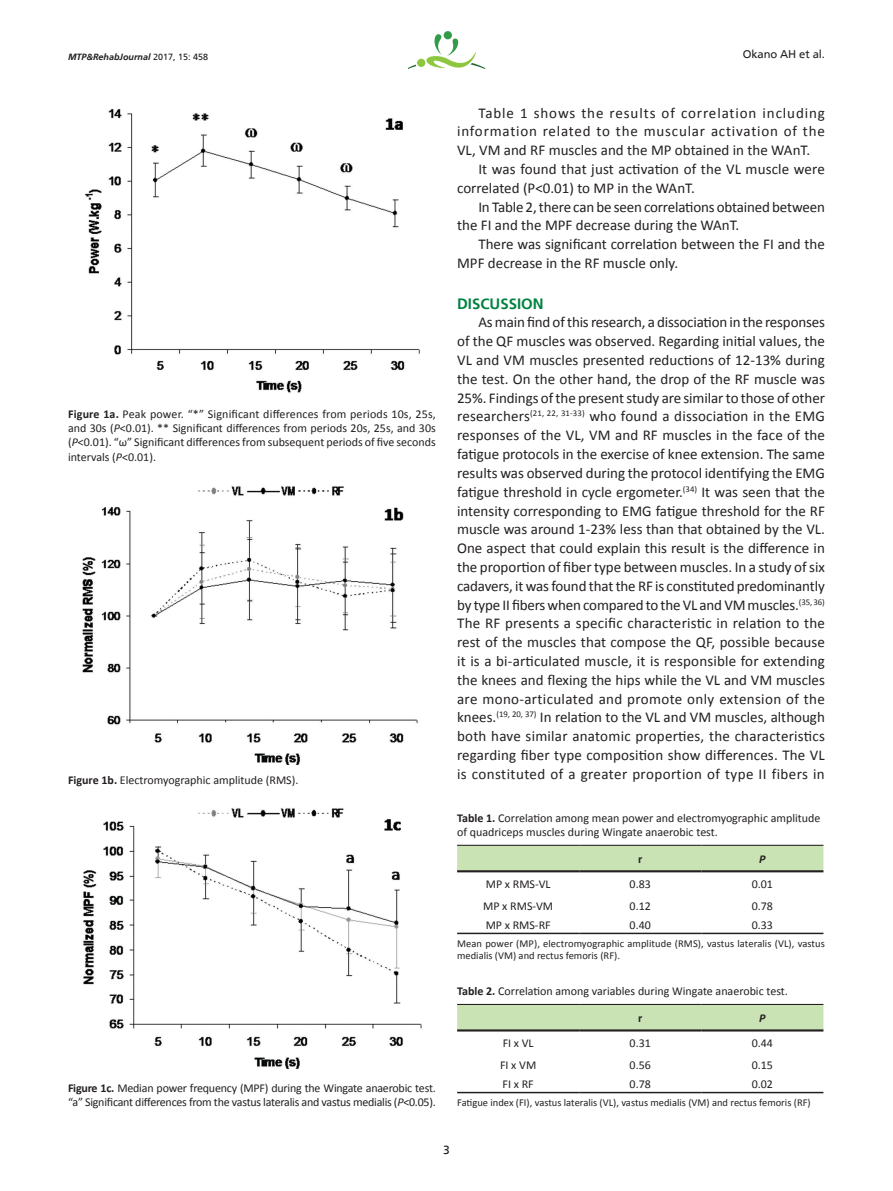
<style>
.page{position:relative;width:893px;height:1191px;background:#fff}
.page>*{position:absolute;margin:0;border:0;box-sizing:border-box;transform-origin:0 0}
.Paragraph{font:15px/18.8px "Calibri";color:#231f20}
.Heading1{font:700 15px "Frutiger";color:#008342}
.FigureCaption{font:12px/14.4px "Calibri";letter-spacing:-.02em;color:#231f20;text-align:justify}
.TableTitle{font:12px/14.4px "Calibri";color:#231f20}
.TableBody{font:12px "Calibri";color:#231f20}
.FigureCaption-2{font:12px "Calibri";color:#231f20}
.TableHead{font:700 12px "Calibri";color:#231f20}
.TableHead-2{font:italic 700 12px "Calibri";color:#231f20}
.pagenumber{font:12px "Frutiger";color:#231f20}
.RunningAuthorsAlt{font:11.25px "Frutiger";letter-spacing:-.01em;color:#231f20}
.TableFootnote{font:10.5px/12.6px "Calibri";color:#231f20}
.pubNameFooter{font:italic 700 9px "Frutiger";color:#231f20}
.s1{font-weight:400;font-style:normal}
.s2{font-weight:700}
.s3{font-style:italic}
</style>
<div class="page">
<div style="left:444px;top:31px;width:8px;height:8px;background:#329b47;border-radius:50%"></div>
<div style="left:417px;top:59px;width:8px;height:8px;background:#8dc73f;border-radius:50%"></div>
<svg style="left:422px;top:34px;width:63px;height:35px"></svg>
<svg style="left:408px;top:65px;width:8px;height:4px"></svg>
<div style="left:457px;top:1005px;width:366px;height:24px;background:#cae3b4"></div>
<hr style="left:457px;top:1004px;width:122px;height:1px;background:#231f20">
<hr style="left:579px;top:1004px;width:122px;height:1px;background:#231f20">
<hr style="left:701px;top:1004px;width:122px;height:1px;background:#231f20">
<hr style="left:457px;top:1029px;width:122px;height:2px;background:#231f20">
<hr style="left:579px;top:1029px;width:122px;height:2px;background:#231f20">
<hr style="left:701px;top:1029px;width:122px;height:2px;background:#231f20">
<hr style="left:457px;top:1091px;width:122px;height:2px;background:#231f20">
<hr style="left:579px;top:1091px;width:122px;height:2px;background:#231f20">
<hr style="left:701px;top:1091px;width:122px;height:2px;background:#231f20">
<div style="left:457px;top:846px;width:366px;height:24px;background:#cae3b4"></div>
<hr style="left:457px;top:844px;width:122px;height:2px;background:#231f20">
<hr style="left:579px;top:844px;width:122px;height:2px;background:#231f20">
<hr style="left:701px;top:844px;width:122px;height:2px;background:#231f20">
<hr style="left:457px;top:870px;width:122px;height:2px;background:#231f20">
<hr style="left:579px;top:870px;width:122px;height:2px;background:#231f20">
<hr style="left:701px;top:870px;width:122px;height:2px;background:#231f20">
<hr style="left:457px;top:932px;width:122px;height:2px;background:#231f20">
<hr style="left:579px;top:932px;width:122px;height:2px;background:#231f20">
<hr style="left:701px;top:932px;width:122px;height:2px;background:#231f20">
<img style="left:85px;top:109px;width:335px;height:284px">
<img style="left:82px;top:486px;width:336px;height:279px">
<img style="left:83px;top:808px;width:339px;height:261px">
<p class="pubNameFooter" style="left:68px;top:51px;width:142px">MTP&amp;RehabJournal <span class="s1">2017, 15: 458</span></p>
<p class="RunningAuthorsAlt" style="left:743px;top:47px;width:84px">Okano AH et al.</p>
<p class="FigureCaption" style="left:68px;top:406px;width:369px"><span class="s2">Figure 1a.</span> Peak power. “*” Significant differences from periods 10s, 25s, and 30s (<span class="s3">P</span>&lt;0.01). ** Significant differences from periods 20s, 25s, and 30s (<span class="s3">P</span>&lt;0.01). “ω” Significant differences from subsequent periods of five seconds intervals (<span class="s3">P</span>&lt;0.01).</p>
<p class="FigureCaption-2" style="left:68px;top:773px;width:232px"><span class="s2">Figure 1b.</span> Electromyographic amplitude (RMS).</p>
<p class="FigureCaption" style="left:68px;top:1080px;width:369px"><span class="s2">Figure 1c.</span> Median power frequency (MPF) during the Wingate anaerobic test. “a” Significant differences from the vastus lateralis and vastus medialis (<span class="s3">P</span>&lt;0.05).</p>
<p class="Paragraph" style="left:457px;top:103px;width:369px;text-align:justify;text-indent:21px">Table 1 shows the results of correlation including information related to the muscular activation of the VL, VM and RF muscles and the MP obtained in the WAnT.</p>
<p class="Paragraph" style="left:457px;top:160px;width:369px;text-indent:21px">It was found that just activation of the VL muscle were correlated (P&lt;0.01) to MP in the WAnT.</p>
<p class="Paragraph" style="left:457px;top:197px;width:369px;text-indent:21px">In Table 2, there can be seen correlations obtained between the FI and the MPF decrease during the WAnT.</p>
<p class="Paragraph" style="left:457px;top:235px;width:369px;text-indent:21px">There was significant correlation between the FI and the<br>MPF decrease in the RF muscle only.</p>
<p class="Heading1" style="left:457px;top:295px;width:88px">DISCUSSION</p>
<p class="Paragraph" style="left:457px;top:313px;width:369px;text-align:justify;text-indent:21px">As main find of this research, a dissociation in the responses of the QF muscles was observed. Regarding initial values, the VL and VM muscles presented reductions of 12-13% during the test. On the other hand, the drop of the RF muscle was 25%. Findings of the present study are similar to those of other researchers<sup>(21,</sup> <sup>22,</sup> <sup>31-33)</sup> who found a dissociation in the EMG responses of the VL, VM and RF muscles in the face of the fatigue protocols in the exercise of knee extension. The same results was observed during the protocol identifying the EMG fatigue threshold in cycle ergometer.<sup>(34)</sup> It was seen that the intensity corresponding to EMG fatigue threshold for the RF muscle was around 1-23% less than that obtained by the VL.<br>One aspect that could explain this result is the difference in the proportion of fiber type between muscles. In a study of six cadavers, it was found that the RF is constituted predominantly by type II fibers when compared to the VL and VM muscles.<sup>(35,</sup> <sup>36)<br></sup>The RF presents a specific characteristic in relation to the rest of the muscles that compose the QF, possible because it is a bi-articulated muscle, it is responsible for extending the knees and flexing the hips while the VL and VM muscles are mono‑articulated and promote only extension of the knees.<sup>(19,</sup> <sup>20,</sup> <sup>37)</sup> In relation to the VL and VM muscles, although both have similar anatomic properties, the characteristics regarding fiber type composition show differences. The VL is constituted of a greater proportion of type II fibers in</p>
<p class="TableTitle" style="left:457px;top:810px;width:365px"><span class="s2">Table 1.</span> Correlation among mean power and electromyographic amplitude of quadriceps muscles during Wingate anaerobic test.</p>
<p class="TableHead" style="left:638px;top:851px;width:6px">r</p>
<p class="TableHead-2" style="left:759px;top:851px;width:8px">P</p>
<p class="TableBody" style="left:486px;top:876px;width:66px">MP x RMS-VL</p>
<p class="TableBody" style="left:630px;top:876px;width:23px">0.83</p>
<p class="TableBody" style="left:752px;top:876px;width:23px">0.01</p>
<p class="TableBody" style="left:483px;top:898px;width:72px">MP x RMS-VM</p>
<p class="TableBody" style="left:630px;top:898px;width:23px">0.12</p>
<p class="TableBody" style="left:752px;top:898px;width:23px">0.78</p>
<p class="TableBody" style="left:486px;top:917px;width:67px">MP x RMS-RF</p>
<p class="TableBody" style="left:630px;top:917px;width:23px">0.40</p>
<p class="TableBody" style="left:752px;top:917px;width:23px">0.33</p>
<p class="TableFootnote" style="left:457px;top:937px;width:369px">Mean power (MP), electromyographic amplitude (RMS), vastus lateralis (VL), vastus medialis (VM) and rectus femoris (RF).</p>
<p class="TableTitle" style="left:457px;top:984px;width:332px"><span class="s2">Table 2.</span> Correlation among variables during Wingate anaerobic test.</p>
<p class="TableHead" style="left:638px;top:1010px;width:6px">r</p>
<p class="TableHead-2" style="left:759px;top:1010px;width:8px">P</p>
<p class="TableBody" style="left:503px;top:1035px;width:32px">FI x VL</p>
<p class="TableBody" style="left:630px;top:1035px;width:23px">0.31</p>
<p class="TableBody" style="left:752px;top:1035px;width:23px">0.44</p>
<p class="TableBody" style="left:500px;top:1057px;width:38px">FI x VM</p>
<p class="TableBody" style="left:630px;top:1057px;width:23px">0.56</p>
<p class="TableBody" style="left:752px;top:1057px;width:23px">0.15</p>
<p class="TableBody" style="left:503px;top:1076px;width:33px">FI x RF</p>
<p class="TableBody" style="left:630px;top:1076px;width:23px">0.78</p>
<p class="TableBody" style="left:752px;top:1076px;width:23px">0.02</p>
<p class="TableFootnote" style="left:457px;top:1096px;width:355px">Fatigue index (FI), vastus lateralis (VL), vastus medialis (VM) and rectus femoris (RF)</p>
<p class="pagenumber" style="left:443px;top:1142px;width:8px">3</p>
</div>
